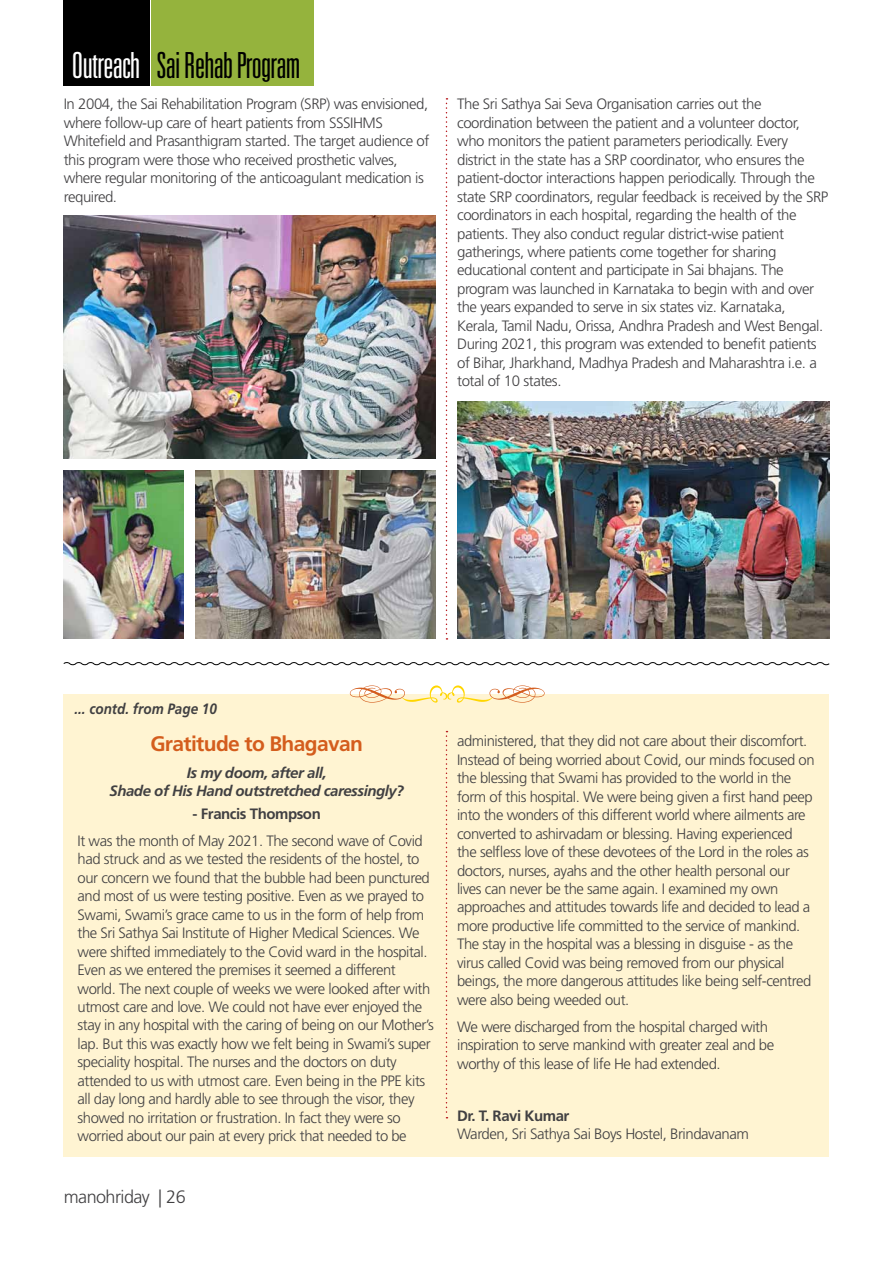
<style>
.page{position:relative;width:893px;height:1263px;background:#fff}
.page>*{position:absolute;margin:0;border:0;box-sizing:border-box;transform-origin:0 0}
.t1{font:300 ultra-condensed 36px "Univers";letter-spacing:-.02em;color:#000}
.t2{font:700 21px "Frutiger LT Std";letter-spacing:-.03em;color:#d45d1d}
.t3{font:300 18px "Frutiger LT Std";letter-spacing:-.03em;color:#414042}
.t4{font:300 15px/18.5px "Frutiger LT Std";letter-spacing:-.03em;color:#414042}
.t5{font:italic 700 15px/18.5px "Frutiger LT Std";letter-spacing:-.03em;color:#414042;text-align:center}
.t6{font:700 15px "Frutiger LT Std";letter-spacing:-.03em;color:#414042}
.t7{font:italic 700 15px "Frutiger LT Std";color:#414042;scale:.9 1}
.s1{color:#fff}
</style>
<div class="page">
<div style="left:64px;top:694px;width:765px;height:463px;background:#fff4d2"></div>
<div style="left:64px;top:0;width:86px;height:85px;background:#000"></div>
<div style="left:152px;top:0;width:162px;height:85px;background:#95b33d"></div>
<img style="left:64px;top:215px;width:372px;height:243px">
<img style="left:457px;top:401px;width:372px;height:237px">
<img style="left:64px;top:471px;width:119px;height:167px">
<img style="left:195px;top:471px;width:241px;height:167px">
<svg style="left:446px;top:98px;width:1px;height:542px"></svg>
<svg style="left:446px;top:731px;width:1px;height:387px"></svg>
<svg style="left:63px;top:662px;width:767px;height:4px"></svg>
<svg style="left:350px;top:685px;width:195px;height:18px"></svg>
<h1 class="t1" style="left:72px;top:46px;width:230px"><span class="s1">Outreach</span> Sai Rehab Program</h1>
<p class="t4" style="left:64px;top:95px;width:367px">In 2004, the Sai Rehabilitation Program (SRP) was envisioned, where follow-up care of heart patients from SSSIHMS Whitefield and Prasanthigram started. The target audience of this program were those who received prosthetic valves, where regular monitoring of the anticoagulant medication is required.</p>
<p class="t4" style="left:457px;top:95px;width:373px">The Sri Sathya Sai Seva Organisation carries out the coordination between the patient and a volunteer doctor, who monitors the patient parameters periodically. Every district in the state has a SRP coordinator, who ensures the patient-doctor interactions happen periodically. Through the state SRP coordinators, regular feedback is received by the SRP coordinators in each hospital, regarding the health of the patients. They also conduct regular district-wise patient gatherings, where patients come together for sharing educational content and participate in Sai bhajans. The program was launched in Karnataka to begin with and over the years expanded to serve in six states viz. Karnataka, Kerala, Tamil Nadu, Orissa, Andhra Pradesh and West Bengal.<br>During 2021, this program was extended to benefit patients of Bihar, Jharkhand, Madhya Pradesh and Maharashtra i.e. a total of 10 states.</p>
<p class="t7" style="left:74px;top:700px;width:160px">... contd. from Page 10</p>
<h2 class="t2" style="left:150px;top:731px;width:214px">Gratitude to Bhagavan</h2>
<p class="t5" style="left:109px;top:763px;width:296px">Is my doom, after all,<br>Shade of His Hand outstretched caressingly?</p>
<p class="t6" style="left:193px;top:805px;width:130px">- Francis Thompson</p>
<p class="t4" style="left:78px;top:832px;width:358px">It was the month of May 2021. The second wave of Covid had struck and as we tested the residents of the hostel, to our concern we found that the bubble had been punctured and most of us were testing positive. Even as we prayed to Swami, Swami’s grace came to us in the form of help from the Sri Sathya Sai Institute of Higher Medical Sciences. We were shifted immediately to the Covid ward in the hospital.<br>Even as we entered the premises it seemed a different world. The next couple of weeks we were looked after with utmost care and love. We could not have ever enjoyed the stay in any hospital with the caring of being on our Mother’s lap. But this was exactly how we felt being in Swami’s super speciality hospital. The nurses and the doctors on duty attended to us with utmost care. Even being in the PPE kits all day long and hardly able to see through the visor, they showed no irritation or frustration. In fact they were so worried about our pain at every prick that needed to be</p>
<p class="t3" style="left:64px;top:1186px;width:123px">manohriday | 26</p>
<p class="t4" style="left:457px;top:732px;width:359px">administered, that they did not care about their discomfort.<br>Instead of being worried about Covid, our minds focused on the blessing that Swami has provided to the world in the form of this hospital. We were being given a first hand peep into the wonders of this different world where ailments are converted to ashirvadam or blessing. Having experienced the selfless love of these devotees of the Lord in the roles as doctors, nurses, ayahs and the other health personal our lives can never be the same again. I examined my own approaches and attitudes towards life and decided to lead a more productive life committed to the service of mankind.<br>The stay in the hospital was a blessing in disguise - as the virus called Covid was being removed from our physical beings, the more dangerous attitudes like being self-centred were also being weeded out.</p>
<p class="t4" style="left:457px;top:1017px;width:319px">We were discharged from the hospital charged with inspiration to serve mankind with greater zeal and be worthy of this lease of life He had extended.</p>
<p class="t6" style="left:457px;top:1107px;width:114px">Dr. T. Ravi Kumar</p>
<p class="t4" style="left:457px;top:1125px;width:293px">Warden, Sri Sathya Sai Boys Hostel, Brindavanam</p>
</div>
